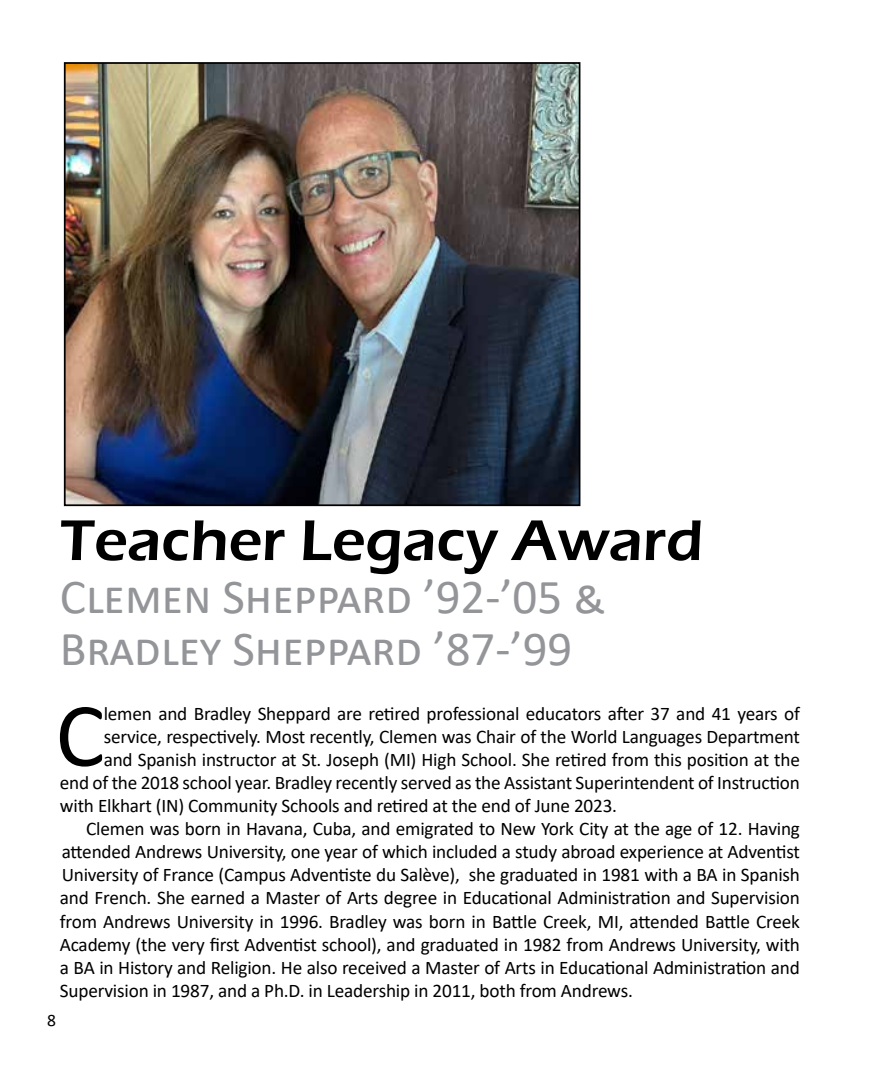
<style>
.page{position:relative;width:882px;height:1071px;background:#fff}
.page>*{position:absolute;margin:0;border:0;box-sizing:border-box;transform-origin:0 0}
.t1{font:92.05px "Calibri";color:#000}
.t2{font:600 59.5px "Eras ITC";color:#000}
.t3{font:49px/52.5px "Calibri";color:#939598}
.t4{font:19.25px "Calibri";letter-spacing:-.01em;color:#000}
.t5{font:17.5px "Calibri";color:#000}
</style>
<div class="page">
<img style="left:67px;top:65px;width:510px;height:438px">
<div style="left:64px;top:62px;width:516px;height:444px;border:2px solid #000"></div>
<h2 class="t2" style="left:60px;top:507px;width:645px">Teacher Legacy Award</h2>
<h3 class="t3" style="left:60px;top:569px;width:548px">Clemen Sheppard ’92-’05 &amp;<br>Bradley Sheppard ’87-’99</h3>
<h1 class="t1" style="left:56px;top:671px;width:51px">C</h1>
<p class="t4" style="left:104px;top:700px;width:698px">lemen and Bradley Sheppard are retired professional educators after 37 and 41 years of</p>
<p class="t4" style="left:104px;top:723px;width:698px">service, respectively. Most recently, Clemen was Chair of the World Languages Department</p>
<p class="t4" style="left:104px;top:746px;width:698px">and Spanish instructor at St. Joseph (MI) High School. She retired from this position at the</p>
<p class="t4" style="left:60px;top:769px;width:742px">end of the 2018 school year. Bradley recently served as the Assistant Superintendent of Instruction</p>
<p class="t4" style="left:60px;top:792px;width:559px">with Elkhart (IN) Community Schools and retired at the end of June 2023.</p>
<p class="t4" style="left:86px;top:815px;width:715px">Clemen was born in Havana, Cuba, and emigrated to New York City at the age of 12. Having</p>
<p class="t4" style="left:62px;top:839px;width:740px">attended Andrews University, one year of which included a study abroad experience at Adventist</p>
<p class="t4" style="left:62px;top:862px;width:740px">University of France (Campus Adventiste du Salève), she graduated in 1981 with a BA in Spanish</p>
<p class="t4" style="left:60px;top:885px;width:742px">and French. She earned a Master of Arts degree in Educational Administration and Supervision</p>
<p class="t4" style="left:60px;top:908px;width:742px">from Andrews University in 1996. Bradley was born in Battle Creek, MI, attended Battle Creek</p>
<p class="t4" style="left:60px;top:931px;width:742px">Academy (the very first Adventist school), and graduated in 1982 from Andrews University, with</p>
<p class="t4" style="left:60px;top:954px;width:742px">a BA in History and Religion. He also received a Master of Arts in Educational Administration and</p>
<p class="t4" style="left:60px;top:977px;width:574px">Supervision in 1987, and a Ph.D. in Leadership in 2011, both from Andrews.</p>
<p class="t5" style="left:47px;top:1008px;width:10px">8</p>
</div>
